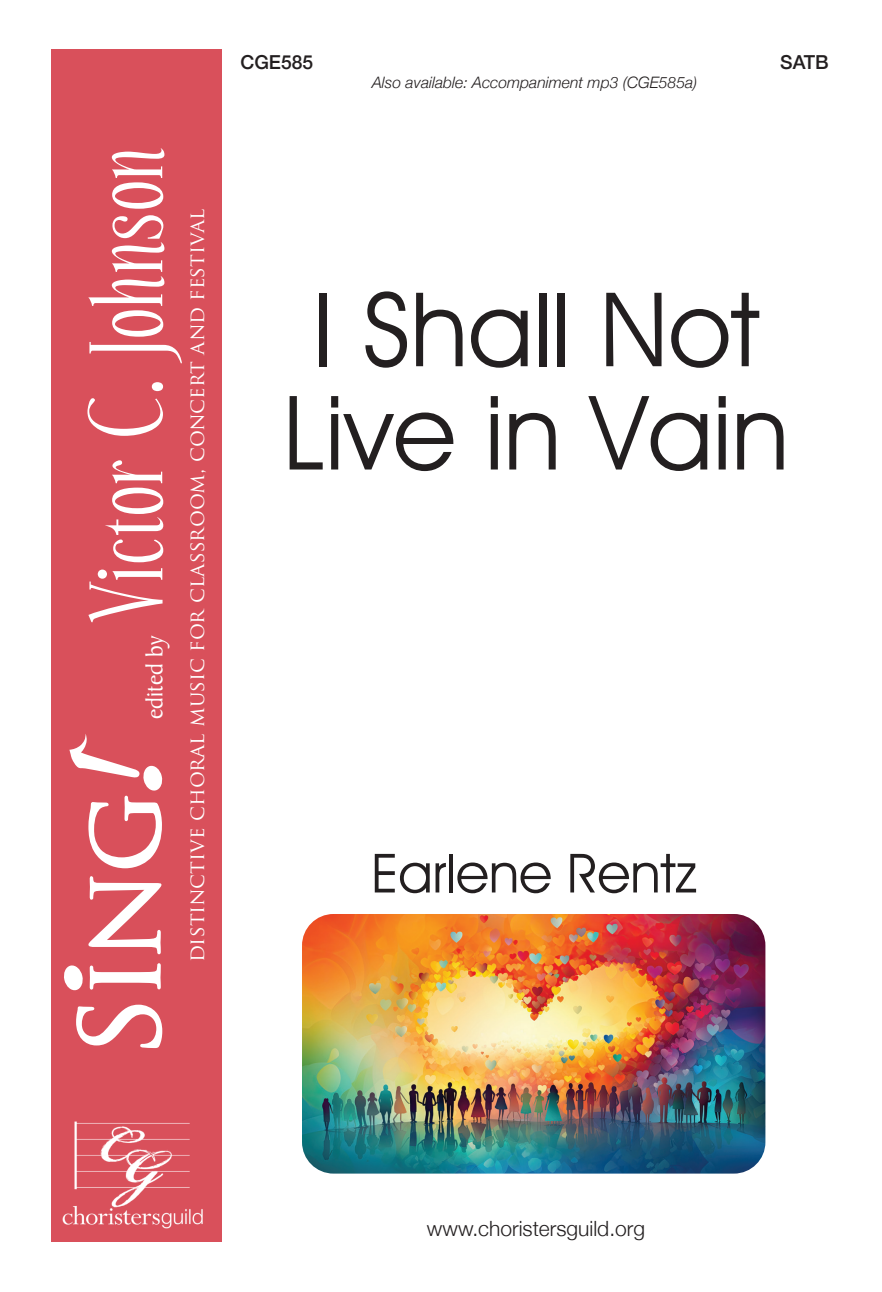
<style>
.page{position:relative;width:882px;height:1292px;background:#fff}
.page>*{position:absolute;margin:0;border:0;box-sizing:border-box;transform-origin:0 0}
.t1{font:105px "Echelon";letter-spacing:.02em;color:#fff}
.t2{font:103.25px/103.2px "Avant Garde IT Cby BT";color:#231f20}
.t3{font:54.25px "Avant Garde IT Cby BT";color:#231f20}
.t4{font:24.5px "Baker Signet BT";color:#fff}
.t5{font:21px "Trajan Pro";color:#fff}
.t6{font:300 21px "Helvetica Neue";color:#231f20}
.t7{font:500 19.25px "Helvetica Neue";color:#231f20}
.t8{font:italic 300 15.75px "Helvetica Neue";color:#231f20}
</style>
<div class="page">
<div style="left:51px;top:50px;width:171px;height:1192px;background:#d9505b"></div>
<svg style="left:64px;top:965px;width:19px;height:26px"></svg>
<svg style="left:76px;top:1004px;width:86px;height:44px"></svg>
<svg style="left:90px;top:963px;width:71px;height:26px"></svg>
<svg style="left:88px;top:876px;width:73px;height:78px"></svg>
<svg style="left:69px;top:734px;width:94px;height:134px"></svg>
<img style="left:62px;top:1121px;width:141px;height:108px">
<img style="left:302px;top:914px;width:463px;height:259px">
<h1 class="t1" style="left:77px;top:618px;width:471px;rotate:-90deg">Victor C. Johnson</h1>
<p class="t4" style="left:138px;top:719px;width:85px;rotate:-90deg">edited by</p>
<p class="t5" style="left:183px;top:962px;width:754px;rotate:-90deg">distinctive choral music for classroom, concert and festival</p>
<p class="t7" style="left:240px;top:46px;width:74px">CGE585</p>
<p class="t7" style="left:780px;top:46px;width:50px">SATB</p>
<p class="t8" style="left:372px;top:70px;width:327px">Also available: Accompaniment mp3 (CGE585a)</p>
<h2 class="t2" style="left:283px;top:277px;width:508px">I Shall Not<br>Live in Vain</h2>
<h3 class="t3" style="left:371px;top:840px;width:328px">Earlene Rentz</h3>
<p class="t6" style="left:427px;top:1211px;width:220px">www.choristersguild.org</p>
</div>
